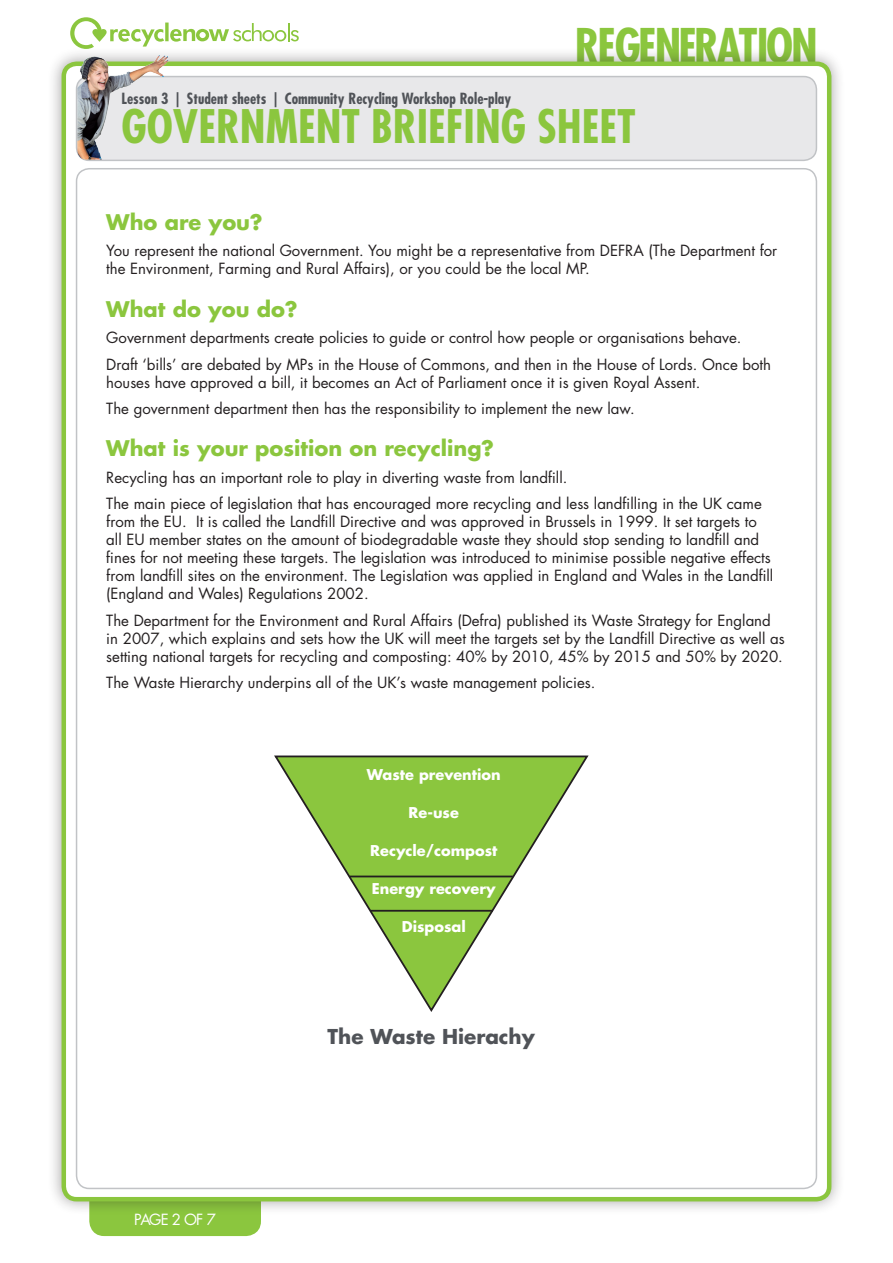
<style>
.page{position:relative;width:893px;height:1263px;background:#fff}
.page>*{position:absolute;margin:0;border:0;box-sizing:border-box;transform-origin:0 0}
.t1{font:700 condensed 46.5px "Futura Std";letter-spacing:-.04em;color:#8bc63e}
.t2{font:700 condensed 45px "Futura Std";color:#8bc63e}
.t3{font:700 21px "Futura Std";color:#8bc63e}
.t4{font:700 19.95px "Futura Std";color:#505358}
.t5{font:15px/18px "Futura Std";color:#231f20}
.t6{font:700 condensed 15px "Futura Std";color:#505358}
.t7{font:15px "Futura Std";letter-spacing:-.07em;color:#fff}
.t8{font:700 14.55px "Futura Std";color:#fff}
</style>
<div class="page">
<div style="left:92px;top:1091px;width:167px;height:143px;background:#8bc63e;border-radius:13px"></div>
<div style="left:89px;top:1089px;width:172px;height:147px;border:4px solid #8bc63e;border-radius:13px"></div>
<div style="left:47px;top:47px;width:798px;height:1168px;background:#231f20;opacity:.4"></div>
<div style="left:64px;top:64px;width:765px;height:1135px;background:#fff;border-radius:13px"></div>
<div style="left:62px;top:62px;width:769px;height:1139px;border:4px solid #8bc63e;border-radius:13px"></div>
<svg style="left:70px;top:17px;width:229px;height:32px"></svg>
<div style="left:77px;top:77px;width:739px;height:83px;background:#e8e8ea;border-radius:13px"></div>
<div style="left:76px;top:76px;width:741px;height:85px;border:2px solid #c1c3c6;border-radius:13px"></div>
<img style="left:77px;top:47px;width:93px;height:113px">
<svg style="left:274px;top:755px;width:315px;height:257px"></svg>
<hr style="left:350px;top:875px;width:163px;height:2px;background:#231f20">
<hr style="left:370px;top:910px;width:123px;height:2px;background:#231f20">
<h1 class="t1" style="left:575px;top:17px;width:245px">REGENERATION</h1>
<p class="t6" style="left:121px;top:89px;width:391px">Lesson 3 | Student sheets | Community Recycling Workshop Role-play</p>
<h2 class="t2" style="left:121px;top:98px;width:101px">Government</h2>
<h2 class="t2" style="left:371px;top:98px;width:229px">briefing sheet</h2>
<h3 class="t3" style="left:106px;top:208px;width:158px">Who are you?</h3>
<p class="t5" style="left:106px;top:242px;width:672px">You represent the national Government. You might be a representative from DEF RA (The Department for the Environment, Farming and Rural Affairs), or you could be the local MP.</p>
<h3 class="t3" style="left:106px;top:295px;width:193px">What do you do?</h3>
<p class="t5" style="left:106px;top:325px;width:666px;line-height:26.5px">Government departments create policies to guide or control how people or organisations behave.<br>Draft ‘bills’ are debated by MPs in the House of Commons, and then in the House of Lords. Once both</p>
<p class="t5" style="left:106px;top:369px;width:596px;line-height:26.5px">houses have approved a bill, it becomes an Act of Parliament once it is given Royal Assent.<br>The government department then has the responsibility to implement the new law.</p>
<h3 class="t3" style="left:106px;top:435px;width:389px">What is your position on recycling?</h3>
<p class="t5" style="left:106px;top:464px;width:657px;line-height:26.5px">Recycling has an important role to play in diverting waste from landfill.<br>The main piece of legislation that has encouraged more recycling and less landfilling in the UK came</p>
<p class="t5" style="left:106px;top:513px;width:669px">from the EU. It is called the Landfill Directive and was approved in Brussels in 1999. It set targets to all EU member states on the amount of biodegradable waste they should stop sending to landfill and fines for not meeting these targets. The legislation was introduced to minimise possible negative effects from landfill sites on the environment. The Legislation was applied in England and Wales in the Landfill (England and Wales) Regulations 2002.</p>
<p class="t5" style="left:106px;top:612px;width:680px">The Department for the Environment and Rural Affairs (Defra) published its Waste Strategy for England in 2007, which explains and sets how the UK will meet the targets set by the Landfill Directive as well as setting national targets for recycling and composting: 40% by 2010, 45% by 2015 and 50% by 2020.</p>
<p class="t5" style="left:106px;top:674px;width:491px">The Waste Hierarchy underpins all of the UK’s waste management policies.</p>
<p class="t8" style="left:367px;top:765px;width:135px">Waste prevention</p>
<p class="t8" style="left:409px;top:803px;width:52px">Re-use</p>
<p class="t8" style="left:370px;top:841px;width:129px">Recycle/compost</p>
<p class="t8" style="left:372px;top:879px;width:125px">Energy recovery</p>
<p class="t8" style="left:402px;top:917px;width:66px">Disposal</p>
<p class="t7" style="left:134px;top:1209px;width:83px">Page 2 of 7</p>
<h3 class="t4" style="left:328px;top:1023px;width:209px">The Waste Hierachy</h3>
</div>
